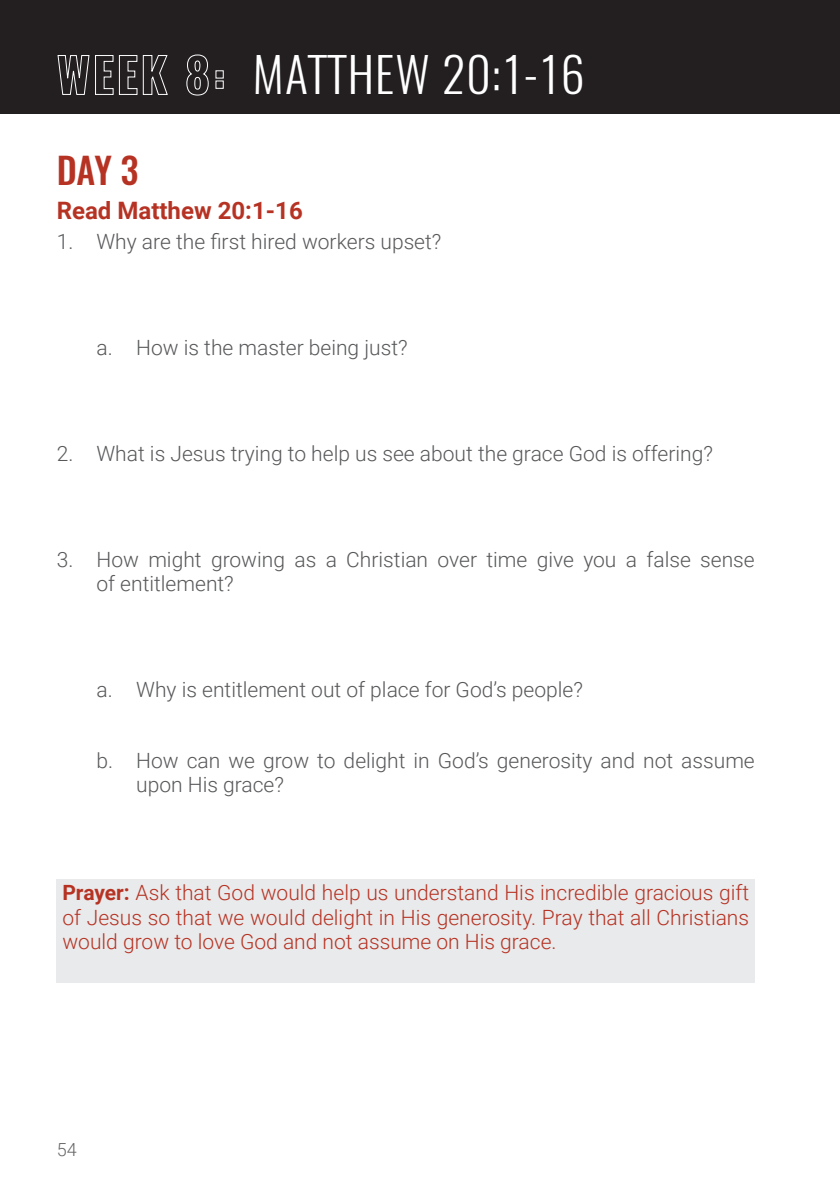
<style>
.page{position:relative;width:840px;height:1191px;background:#fff}
.page>*{position:absolute;margin:0;border:0;box-sizing:border-box;transform-origin:0 0}
.DRN_Title{font:300 48px "Oswald";letter-spacing:.025em;color:#fff}
.Heading_1{font:500 36px "Oswald";color:#b63324}
.Heading_2{font:700 24px "Roboto";color:#b63324}
.Numbered{font:300 21px/24px "Roboto";color:#57585a}
.Prayer_Box_Text{font:300 21px/24px "Roboto";color:#b63324;text-align:justify}
.t1{font:300 18px "Roboto";color:#666}
.s1{font-weight:700}
</style>
<div class="page">
<div style="left:0;top:0;width:839px;height:114px;background:#231f20"></div>
<div style="left:57px;top:879px;width:697px;height:104px;background:#e9eaeb"></div>
<p class="DRN_Title" style="left:57px;top:32px;width:529px"><span class="s1">WEEK 8:</span> MATTHEW 20:1-16</p>
<p class="Heading_1" style="left:57px;top:151px;width:83px">DAY 3</p>
<p class="Heading_2" style="left:57px;top:194px;width:247px">Read Matthew 20:1-16</p>
<p class="Numbered" style="left:57px;top:229px;width:386px">1. Why are the first hired workers upset?</p>
<p class="Numbered" style="left:96px;top:335px;width:312px">a. How is the master being just?</p>
<p class="Numbered" style="left:57px;top:441px;width:657px">2. What is Jesus trying to help us see about the grace God is offering?</p>
<p class="Numbered" style="left:96px;top:547px;width:659px;text-indent:-40px">3. How might growing as a Christian over time give you a false sense of entitlement?</p>
<p class="Numbered" style="left:96px;top:677px;width:487px">a. Why is entitlement out of place for God’s people?</p>
<p class="Numbered" style="left:136px;top:747px;width:619px;text-indent:-40px">b. How can we grow to delight in God’s generosity and not assume upon His grace?</p>
<p class="Prayer_Box_Text" style="left:62px;top:880px;width:687px"><span class="s1">Prayer:</span> Ask that God would help us understand His incredible gracious gift of Jesus so that we would delight in His generosity. Pray that all Christians would grow to love God and not assume on His grace.</p>
<p class="t1" style="left:57px;top:1137px;width:21px">54</p>
</div>
